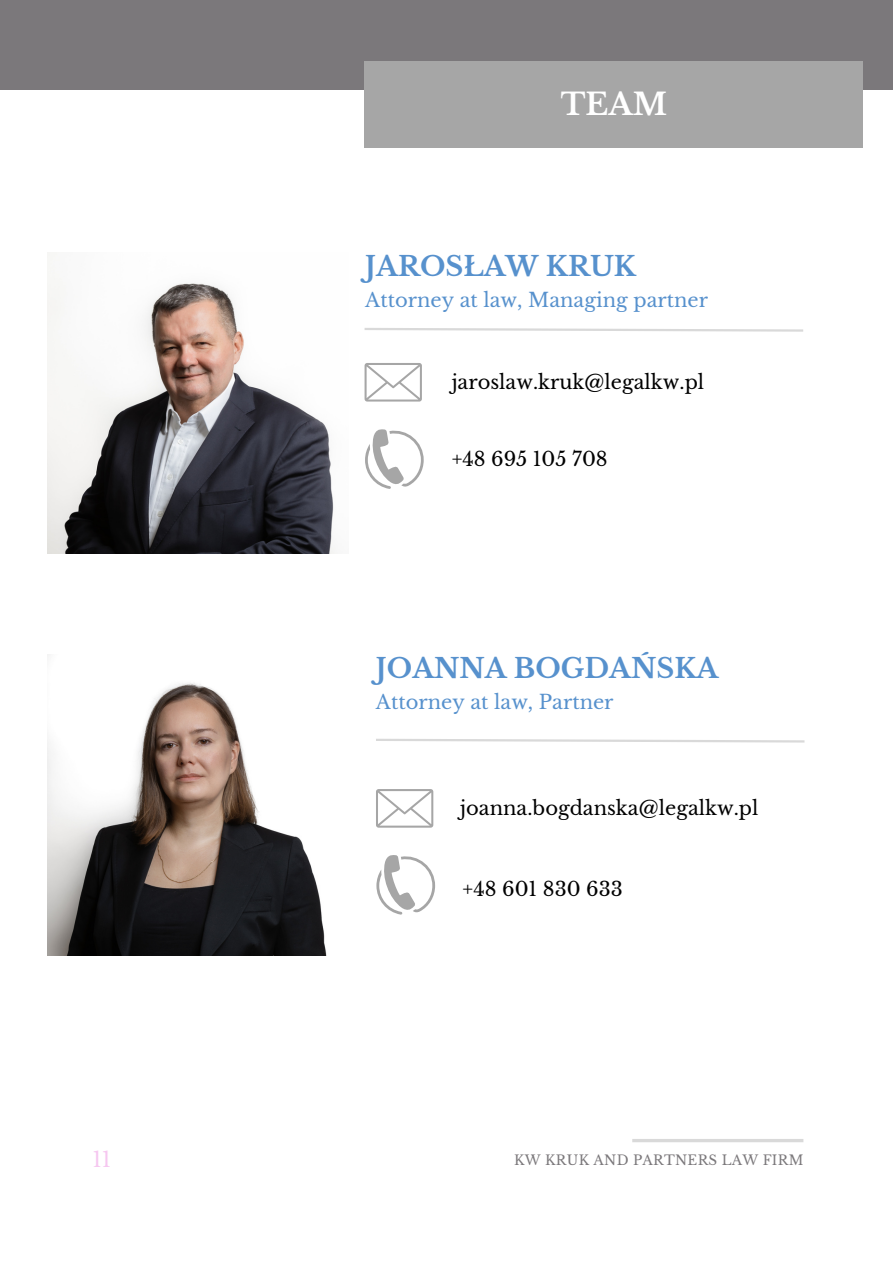
<style>
.page{position:relative;width:893px;height:1264px;background:#fff}
.page>*{position:absolute;margin:0;border:0;box-sizing:border-box;transform-origin:0 0}
.t1{font:700 30px "Libre Baskerville";color:#fff}
.t2{font:700 27px "Libre Baskerville";color:#5791cd}
.t3{font:21px "Libre Baskerville";color:#f6c7f0}
.t4{font:19.5px "Libre Baskerville";color:#000}
.t5{font:19.5px "Libre Baskerville";color:#5791cd}
.t6{font:13.5px "Libre Baskerville";letter-spacing:.02em;color:#7b787b}
</style>
<div class="page">
<div style="left:0;top:0;width:892px;height:89px;background:#7b787b"></div>
<div style="left:364px;top:62px;width:498px;height:86px;background:#a6a6a6"></div>
<svg style="left:376px;top:855px;width:59px;height:59px"></svg>
<svg style="left:632px;top:1139px;width:171px;height:3px"></svg>
<svg style="left:364px;top:363px;width:58px;height:38px"></svg>
<svg style="left:365px;top:429px;width:58px;height:60px"></svg>
<img style="left:47px;top:654px;width:280px;height:301px">
<svg style="left:376px;top:789px;width:57px;height:38px"></svg>
<img style="left:47px;top:252px;width:288px;height:301px">
<svg style="left:364px;top:328px;width:439px;height:4px"></svg>
<svg style="left:376px;top:739px;width:429px;height:4px"></svg>
<p class="t1" style="left:560px;top:86px;width:108px">TEAM</p>
<p class="t2" style="left:365px;top:250px;width:272px">JAROSŁAW KRUK</p>
<p class="t5" style="left:365px;top:288px;width:344px">Attorney at law, Managing partner</p>
<p class="t4" style="left:451px;top:370px;width:254px">jaroslaw.kruk@legalkw.pl</p>
<p class="t4" style="left:451px;top:446px;width:157px">+48 695 105 708</p>
<p class="t2" style="left:376px;top:651px;width:344px">JOANNA BOGDAŃSKA</p>
<p class="t5" style="left:376px;top:690px;width:239px">Attorney at law, Partner</p>
<p class="t4" style="left:460px;top:795px;width:300px">joanna.bogdanska@legalkw.pl</p>
<p class="t4" style="left:462px;top:877px;width:162px">+48 601 830 633</p>
<p class="t3" style="left:92px;top:1146px;width:20px">11</p>
<p class="t6" style="left:514px;top:1151px;width:291px">KW KRUK AND PARTNERS LAW FIRM</p>
</div>
